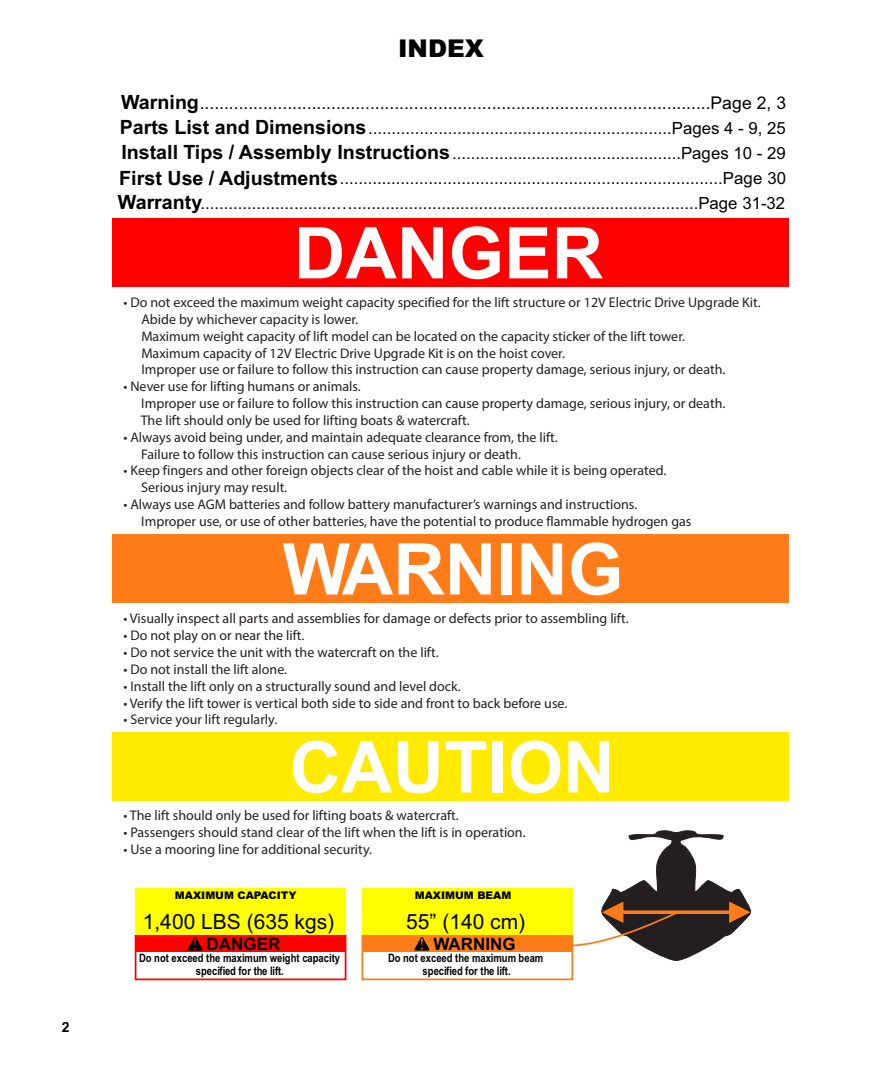
<style>
.page{position:relative;width:882px;height:1071px;background:#fff}
.page>*{position:absolute;margin:0;border:0;box-sizing:border-box;transform-origin:0 0}
.t1{font:700 71.4px "Arial";color:#fff}
.t2{font:900 24.5px "Arial";color:#000}
.t3{font:21px "Arial";color:#000}
.t4{font:17.5px "Arial";color:#000}
.t5{font:700 16.97px "Arial";color:#000}
.t6{font:16.8px/24.3px "Arial";color:#000}
.t7{font:14px/16.8px "Myriad Pro";color:#231f20}
.t8{font:700 14px "Arial";color:#000}
.t9{font:700 11.72px "Arial Narrow";color:#000}
.t10{font:700 11.55px "Arial Narrow";color:#000}
.t11{font:900 10.5px "Arial";color:#000}
.s1{font-weight:700;font-size:19.6px}
</style>
<div class="page">
<div style="left:112px;top:733px;width:677px;height:68px;background:#ffea00"></div>
<div style="left:136px;top:936px;width:209px;height:16px;background:#f00"></div>
<svg style="left:134px;top:887px;width:213px;height:64px"></svg>
<div style="left:135px;top:935px;width:211px;height:45px;border:2px solid #f00"></div>
<div style="left:112px;top:535px;width:677px;height:68px;background:#ff7c18"></div>
<div style="left:112px;top:219px;width:677px;height:68px;background:#f00"></div>
<div style="left:362px;top:935px;width:211px;height:45px;border:2px solid #ff7c18"></div>
<svg style="left:361px;top:830px;width:390px;height:131px"></svg>
<p class="t8" style="left:62px;top:1021px;width:9px">2</p>
<h2 class="t2" style="left:398px;top:39px;width:87px">INDEX</h2>
<p class="t4" style="left:121px;top:96px;width:666px"><span class="s1">Warning</span>.........................................................................................................Page 2, 3</p>
<p class="t6" style="left:120px;top:118px;width:668px"><span class="s1">Parts List and Dimensions</span>.................................................................Pages 4 - 9, 25</p>
<p class="t6" style="left:119px;top:143px;width:668px"><span class="s1">Install Tips / Assembly Instructions</span>.................................................Pages 10 - 29<br><span class="s1">First Use / Adjustments</span>..................................................................................Page 30</p>
<p class="t6" style="left:118px;top:193px;width:669px"><span class="s1">Warranty</span>.............................…..........................................................................Page 31-32</p>
<h1 class="t1" style="left:294px;top:226px;width:311px">DANGER</h1>
<p class="t7" style="left:141px;top:295px;width:621px;text-indent:-18px">• Do not exceed the maximum weight capacity specified for the lift structure or 12V Electric Drive Upgrade Kit.<br>Abide by whichever capacity is lower.<br>Maximum weight capacity of lift model can be located on the capacity sticker of the lift tower.<br>Maximum capacity of 12V Electric Drive Upgrade Kit is on the hoist cover.<br>Improper use or failure to follow this instruction can cause property damage, serious injury, or death.</p>
<p class="t7" style="left:141px;top:379px;width:586px;text-indent:-17px">• Never use for lifting humans or animals.<br>Improper use or failure to follow this instruction can cause property damage, serious injury, or death.<br>The lift should only be used for lifting boats &amp; watercraft.</p>
<p class="t7" style="left:141px;top:430px;width:418px;text-indent:-18px">• Always avoid being under, and maintain adequate clearance from, the lift.<br>Failure to follow this instruction can cause serious injury or death.</p>
<p class="t7" style="left:141px;top:463px;width:526px;text-indent:-18px">• Keep fingers and other foreign objects clear of the hoist and cable while it is being operated.<br>Serious injury may result.</p>
<p class="t7" style="left:141px;top:497px;width:552px;text-indent:-18px">• Always use AGM batteries and follow battery manufacturer’s warnings and instructions.<br>Improper use, or use of other batteries, have the potential to produce flammable hydrogen gas</p>
<h1 class="t1" style="left:283px;top:543px;width:342px">WARNING</h1>
<p class="t7" style="left:124px;top:611px;width:507px">• Visually inspect all parts and assemblies for damage or defects prior to assembling lift.</p>
<p class="t7" style="left:124px;top:628px;width:182px">• Do not play on or near the lift.</p>
<p class="t7" style="left:124px;top:645px;width:317px">• Do not service the unit with the watercraft on the lift.</p>
<p class="t7" style="left:124px;top:662px;width:165px">• Do not install the lift alone.</p>
<p class="t7" style="left:124px;top:679px;width:339px">• Install the lift only on a structurally sound and level dock.</p>
<p class="t7" style="left:124px;top:696px;width:445px">• Verify the lift tower is vertical both side to side and front to back before use.</p>
<p class="t7" style="left:124px;top:712px;width:155px">• Service your lift regularly.</p>
<h1 class="t1" style="left:290px;top:740px;width:327px">CAUTION</h1>
<p class="t7" style="left:124px;top:808px;width:337px">• The lift should only be used for lifting boats &amp; watercraft.</p>
<p class="t7" style="left:124px;top:825px;width:404px">• Passengers should stand clear of the lift when the lift is in operation.</p>
<p class="t7" style="left:124px;top:842px;width:250px">• Use a mooring line for additional security.</p>
<p class="t11" style="left:175px;top:891px;width:123px">MAXIMUM CAPACITY</p>
<p class="t11" style="left:415px;top:891px;width:98px">MAXIMUM BEAM</p>
<h3 class="t3" style="left:143px;top:914px;width:193px">1,400 LBS (635 kgs)</h3>
<p class="t5" style="left:207px;top:938px;width:75px">DANGER</p>
<h3 class="t3" style="left:406px;top:914px;width:121px">55” (140 cm)</h3>
<p class="t5" style="left:433px;top:938px;width:84px">WARNING</p>
<p class="t10" style="left:139px;top:954px;width:203px">Do not exceed the maximum weight capacity</p>
<p class="t9" style="left:196px;top:966px;width:90px">specified for the lift.</p>
<p class="t10" style="left:388px;top:954px;width:157px">Do not exceed the maximum beam</p>
<p class="t9" style="left:423px;top:966px;width:90px">specified for the lift.</p>
</div>
